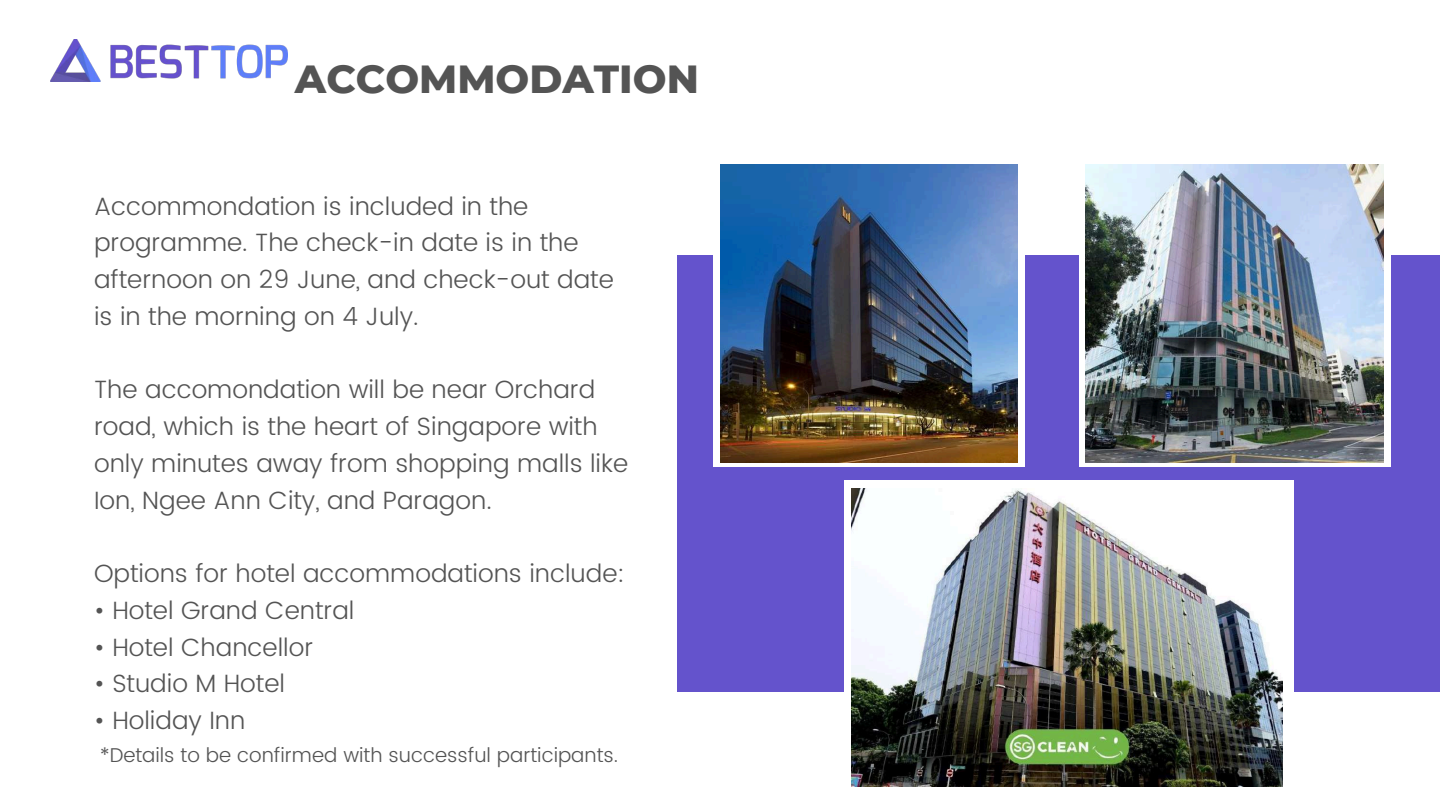
<style>
.page{position:relative;width:1440px;height:810px;background:#fff}
.page>*{position:absolute;margin:0;border:0;box-sizing:border-box;transform-origin:0 0}
.t1{font:800 40px "Montserrat";color:#545454}
.t2{font:300 25px/36.8px "Poppins";color:#545454}
.t3{font:300 20px "Poppins";color:#545454}
</style>
<div class="page">
<div style="left:677px;top:255px;width:763px;height:437px;background:#6453cc"></div>
<div style="left:844px;top:480px;width:450px;height:320px;background:#fff"></div>
<img style="left:851px;top:489px;width:432px;height:298px">
<div style="left:713px;top:148px;width:312px;height:319px;background:#fff"></div>
<img style="left:720px;top:164px;width:298px;height:298px">
<div style="left:1079px;top:148px;width:312px;height:319px;background:#fff"></div>
<img style="left:1086px;top:164px;width:298px;height:298px">
<img style="left:51px;top:40px;width:236px;height:41px">
<h1 class="t1" style="left:295px;top:54px;width:405px">ACCOMMODATION</h1>
<p class="t2" style="left:94px;top:188px;width:521px">Accommondation is included in the programme. The check-in date is in the afternoon on 29 June, and check-out date is in the morning on 4 July.</p>
<p class="t2" style="left:94px;top:371px;width:536px">The accomondation will be near Orchard road, which is the heart of Singapore with only minutes away from shopping malls like Ion, Ngee Ann City, and Paragon.</p>
<p class="t2" style="left:94px;top:555px;width:532px">Options for hotel accommodations include:</p>
<p class="t2" style="left:94px;top:592px;width:262px">• Hotel Grand Central</p>
<p class="t2" style="left:94px;top:629px;width:221px">• Hotel Chancellor</p>
<p class="t2" style="left:94px;top:665px;width:193px">• Studio M Hotel</p>
<p class="t2" style="left:94px;top:702px;width:153px">• Holiday Inn</p>
<p class="t3" style="left:100px;top:744px;width:520px">*Details to be confirmed with successful participants.</p>
</div>
